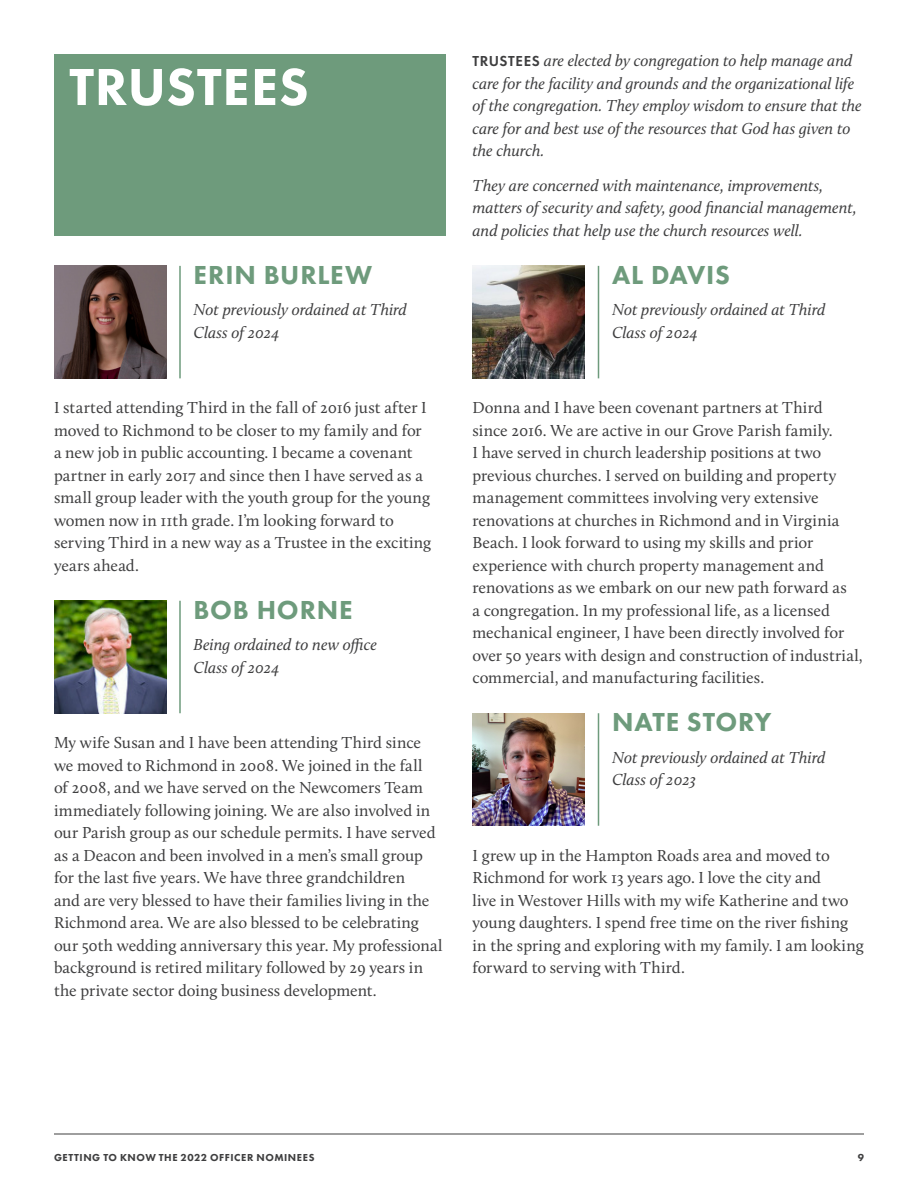
<style>
.page{position:relative;width:918px;height:1188px;background:#fff}
.page>*{position:absolute;margin:0;border:0;box-sizing:border-box;transform-origin:0 0}
.Body{font:800 54px "Futura PT";letter-spacing:.015em;color:#fff}
.Body-2{font:800 27px "Futura PT";letter-spacing:.03em;color:#6e9b7c}
.Body-3{font:16.5px/22.5px "Calluna";color:#3e3e3f}
.Body-4{font:italic 16.5px/22.5px "Calluna";letter-spacing:-.005em;color:#3e3e3f}
.t1{font:800 10.5px "Futura PT";letter-spacing:.055em;color:#3e3e3f}
.s1{font-family:"Futura PT";font-weight:600;font-style:normal;font-size:15px}
</style>
<div class="page">
<hr style="left:54px;top:1134px;width:810px;height:1px;background:#3e3e3f">
<img style="left:54px;top:266px;width:112px;height:112px">
<img style="left:54px;top:601px;width:112px;height:112px">
<img style="left:472px;top:266px;width:113px;height:112px">
<img style="left:472px;top:713px;width:113px;height:113px">
<hr style="left:179px;top:266px;width:2px;height:112px;background:#6e9b7c">
<hr style="left:179px;top:601px;width:2px;height:112px;background:#6e9b7c">
<hr style="left:598px;top:266px;width:1px;height:112px;background:#6e9b7c">
<hr style="left:598px;top:713px;width:1px;height:113px;background:#6e9b7c">
<div style="left:54px;top:54px;width:392px;height:182px;background:#6e9b7c"></div>
<p class="Body" style="left:69px;top:53px;width:241px">TRUSTEES</p>
<p class="Body-2" style="left:194px;top:258px;width:180px">ERIN BURLEW</p>
<p class="Body-4" style="left:194px;top:298px;width:215px">Not previously ordained at Third<br>Class of 2024</p>
<p class="Body-3" style="left:54px;top:396px;width:379px">I started attending Third in the fall of 2016 just after I moved to Richmond to be closer to my family and for a new job in public accounting. I became a covenant partner in early 2017 and since then I have served as a small group leader with the youth group for the young women now in 11th grade. I’m looking forward to serving Third in a new way as a Trustee in the exciting years ahead.</p>
<p class="Body-2" style="left:194px;top:593px;width:161px">BOB HORNE</p>
<p class="Body-4" style="left:194px;top:633px;width:185px">Being ordained to new office<br>Class of 2024</p>
<p class="Body-3" style="left:54px;top:731px;width:390px">My wife Susan and I have been attending Third since we moved to Richmond in 2008. We joined in the fall<br>of 2008, and we have served on the Newcomers Team immediately following joining. We are also involved in our Parish group as our schedule permits. I have served as a Deacon and been involved in a men’s small group for the last five years. We have three grandchildren<br>and are very blessed to have their families living in the Richmond area. We are also blessed to be celebrating our 50th wedding anniversary this year. My professional background is retired military followed by 29 years in the private sector doing business development.</p>
<p class="Body-4" style="left:472px;top:49px;width:391px"><span class="s1">TRUSTEES</span> are elected by congregation to help manage and care for the facility and grounds and the organizational life of the congregation. They employ wisdom to ensure that the care for and best use of the resources that God has given to the church.</p>
<p class="Body-4" style="left:472px;top:174px;width:386px">They are concerned with maintenance, improvements, matters of security and safety, good financial management, and policies that help use the church resources well.</p>
<p class="Body-2" style="left:612px;top:258px;width:119px">AL DAVIS</p>
<p class="Body-4" style="left:612px;top:298px;width:215px">Not previously ordained at Third<br>Class of 2024</p>
<p class="Body-3" style="left:472px;top:396px;width:392px">Donna and I have been covenant partners at Third<br>since 2016. We are active in our Grove Parish family.<br>I have served in church leadership positions at two previous churches. I served on building and property management committees involving very extensive renovations at churches in Richmond and in Virginia Beach. I look forward to using my skills and prior experience with church property management and renovations as we embark on our new path forward as<br>a congregation. In my professional life, as a licensed mechanical engineer, I have been directly involved for over 50 years with design and construction of industrial, commercial, and manufacturing facilities.</p>
<p class="Body-2" style="left:612px;top:705px;width:161px">NATE STORY</p>
<p class="Body-4" style="left:612px;top:746px;width:215px">Not previously ordained at Third<br>Class of 2023</p>
<p class="Body-3" style="left:472px;top:844px;width:393px">I grew up in the Hampton Roads area and moved to Richmond for work 13 years ago. I love the city and<br>live in Westover Hills with my wife Katherine and two young daughters. I spend free time on the river fishing in the spring and exploring with my family. I am looking forward to serving with Third.</p>
<p class="t1" style="left:54px;top:1151px;width:262px">GETTING TO KNOW THE 2022 OFFICER NOMINEES</p>
<p class="t1" style="left:858px;top:1151px;width:8px">9</p>
</div>
